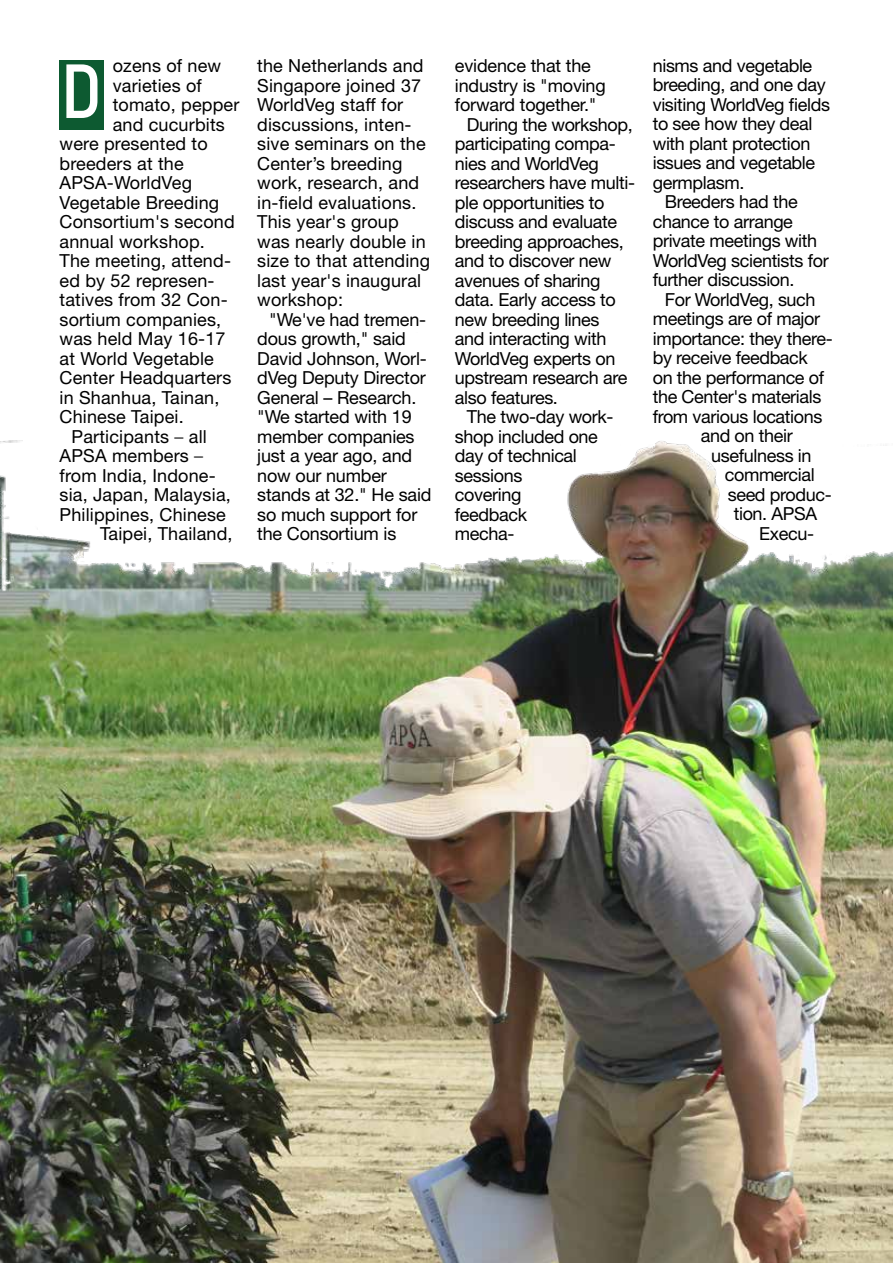
<style>
.page{position:relative;width:893px;height:1263px;background:#fff}
.page>*{position:absolute;margin:0;border:0;box-sizing:border-box;transform-origin:0 0}
.t1{font:700 76.5px "Melbourne";color:#fff}
.t2{font:18px/19.5px "Helvetica Neue LT Std";letter-spacing:-.01em;color:#000}
.t3{font:18px/19.5px "Helvetica Neue LT Std";letter-spacing:.01em;color:#000}
.s1{font-weight:300}
</style>
<div class="page">
<img style="left:0;top:352px;width:893px;height:911px">
<div style="left:60px;top:61px;width:44px;height:69px;background:#0d5a31"></div>
<p class="t3" style="left:113px;top:56px;width:110px">ozens of new</p>
<p class="t3" style="left:113px;top:75px;width:91px">varieties of</p>
<p class="t3" style="left:113px;top:95px;width:128px">tomato, pepper</p>
<p class="t3" style="left:113px;top:114px;width:114px">and cucurbits</p>
<p class="t3" style="left:60px;top:134px;width:150px">were presented to</p>
<p class="t3" style="left:60px;top:153px;width:126px">breeders at the</p>
<p class="t3" style="left:60px;top:173px;width:134px">APSA-WorldVeg</p>
<p class="t3" style="left:60px;top:192px;width:161px">Vegetable Breeding</p>
<p class="t3" style="left:60px;top:212px;width:177px">Consortium's second</p>
<p class="t3" style="left:60px;top:231px;width:147px">annual workshop.</p>
<p class="t3" style="left:60px;top:251px;width:173px">The meeting, attend-</p>
<p class="t3" style="left:60px;top:270px;width:157px">ed by 52 represen-</p>
<p class="t3" style="left:60px;top:290px;width:170px">tatives from 32 Con-</p>
<p class="t3" style="left:60px;top:309px;width:163px">sortium companies,</p>
<p class="t3" style="left:60px;top:329px;width:168px">was held May 16-17</p>
<p class="t3" style="left:60px;top:348px;width:156px">at World Vegetable</p>
<p class="t3" style="left:60px;top:368px;width:173px">Center Headquarters</p>
<p class="t3" style="left:60px;top:387px;width:161px">in Shanhua, Tainan,</p>
<p class="t3" style="left:60px;top:407px;width:126px">Chinese Taipei.</p>
<p class="t3" style="left:72px;top:426px;width:137px">Participants <span class="s1">–</span> all</p>
<p class="t3" style="left:60px;top:446px;width:145px">APSA members <span class="s1">–</span></p>
<p class="t3" style="left:60px;top:465px;width:158px">from India, Indone-</p>
<p class="t3" style="left:60px;top:485px;width:173px">sia, Japan, Malaysia,</p>
<p class="t3" style="left:60px;top:504px;width:168px">Philippines, Chinese</p>
<p class="t3" style="left:100px;top:524px;width:134px">Taipei, Thailand,</p>
<h1 class="t1" style="left:60px;top:51px;width:44px">D</h1>
<p class="t3" style="left:257px;top:56px;width:174px">the Netherlands and<br>Singapore joined 37<br>WorldVeg staff for discussions, inten&shy;sive seminars on the<br>Center’s breeding work, research, and in-field evaluations.<br>This year's group was nearly double in size to that attending last year's inaugural workshop:</p>
<p class="t2" style="left:257px;top:309px;width:176px;text-indent:12px">"We've had tremen&shy;dous growth," said<br>David Johnson, Worl&shy;dVeg Deputy Director<br>General – Research. "We started with 19 member companies just a year ago, and now our number stands at 32." He said so much support for the Consortium is</p>
<p class="t2" style="left:455px;top:56px;width:137px">evidence that the</p>
<p class="t2" style="left:455px;top:75px;width:152px">industry is "moving</p>
<p class="t2" style="left:455px;top:95px;width:143px">forward together."</p>
<p class="t2" style="left:467px;top:114px;width:167px">During the workshop,</p>
<p class="t2" style="left:455px;top:134px;width:162px">participating compa-</p>
<p class="t2" style="left:455px;top:153px;width:145px">nies and WorldVeg</p>
<p class="t2" style="left:455px;top:173px;width:182px">researchers have multi-</p>
<p class="t2" style="left:455px;top:192px;width:151px">ple opportunities to</p>
<p class="t2" style="left:455px;top:212px;width:164px">discuss and evaluate</p>
<p class="t2" style="left:455px;top:231px;width:170px">breeding approaches,</p>
<p class="t2" style="left:455px;top:251px;width:158px">and to discover new</p>
<p class="t2" style="left:455px;top:270px;width:147px">avenues of sharing</p>
<p class="t2" style="left:455px;top:290px;width:162px">data. Early access to</p>
<p class="t2" style="left:455px;top:309px;width:146px">new breeding lines</p>
<p class="t2" style="left:455px;top:329px;width:153px">and interacting with</p>
<p class="t2" style="left:455px;top:348px;width:162px">WorldVeg experts on</p>
<p class="t2" style="left:455px;top:368px;width:174px">upstream research are</p>
<p class="t2" style="left:455px;top:387px;width:104px">also features.</p>
<p class="t2" style="left:467px;top:407px;width:148px">The two-day work-</p>
<p class="t2" style="left:455px;top:426px;width:144px">shop included one</p>
<p class="t2" style="left:455px;top:446px;width:123px">day of technical</p>
<p class="t2" style="left:455px;top:465px;width:69px">sessions</p>
<p class="t2" style="left:455px;top:485px;width:68px">covering</p>
<p class="t2" style="left:455px;top:504px;width:74px">feedback</p>
<p class="t2" style="left:455px;top:524px;width:61px">mecha-</p>
<p class="t2" style="left:653px;top:56px;width:161px">nisms and vegetable</p>
<p class="t2" style="left:653px;top:75px;width:175px">breeding, and one day</p>
<p class="t2" style="left:653px;top:95px;width:179px">visiting WorldVeg fields</p>
<p class="t2" style="left:653px;top:114px;width:161px">to see how they deal</p>
<p class="t2" style="left:653px;top:134px;width:159px">with plant protection</p>
<p class="t2" style="left:653px;top:153px;width:164px">issues and vegetable</p>
<p class="t2" style="left:653px;top:173px;width:93px">germplasm.</p>
<p class="t2" style="left:665px;top:192px;width:134px">Breeders had the</p>
<p class="t2" style="left:653px;top:212px;width:142px">chance to arrange</p>
<p class="t2" style="left:653px;top:231px;width:166px">private meetings with</p>
<p class="t2" style="left:653px;top:250px;width:178px">WorldVeg scientists for</p>
<p class="t2" style="left:653px;top:270px;width:143px">further discussion.</p>
<p class="t2" style="left:665px;top:289px;width:152px">For WorldVeg, such</p>
<p class="t2" style="left:653px;top:309px;width:169px">meetings are of major</p>
<p class="t2" style="left:653px;top:328px;width:182px">importance: they there-</p>
<p class="t2" style="left:653px;top:348px;width:157px">by receive feedback</p>
<p class="t2" style="left:653px;top:367px;width:173px">on the performance of</p>
<p class="t2" style="left:653px;top:387px;width:170px">the Center's materials</p>
<p class="t2" style="left:653px;top:406px;width:171px">from various locations</p>
<p class="t2" style="left:701px;top:426px;width:94px">and on their</p>
<p class="t2" style="left:711px;top:445px;width:102px">usefulness in</p>
<p class="t2" style="left:725px;top:465px;width:92px">commercial</p>
<p class="t2" style="left:728px;top:484px;width:106px">seed produc-</p>
<p class="t2" style="left:734px;top:504px;width:85px">tion. APSA</p>
<p class="t2" style="left:759px;top:523px;width:56px">Execu-</p>
</div>
